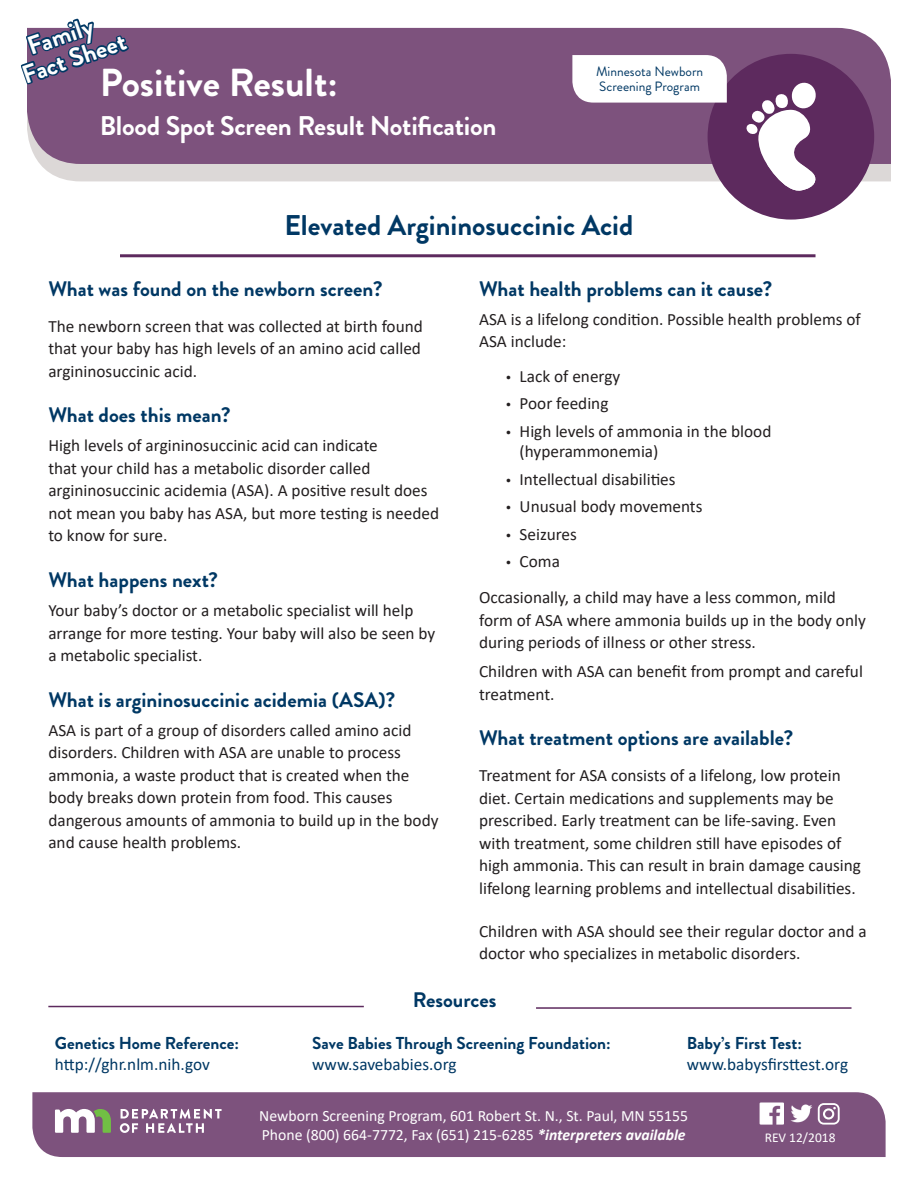
<style>
.page{position:relative;width:918px;height:1188px;background:#fff}
.page>*{position:absolute;margin:0;border:0;box-sizing:border-box;transform-origin:0 0}
.H1_disorder{font:700 39px "Brandon Grotesque";color:#fff}
.H2_type{font:700 28.5px "Brandon Grotesque";color:#003864}
.H1_disorder-2{font:700 27px "Brandon Grotesque";letter-spacing:-.01em;color:#fff}
.H1_disorder-3{font:700 25.5px/25.5px "Brandon Grotesque";color:#fff;text-align:center}
.H3_title{font:700 21px "Brandon Grotesque";color:#003864}
.H2_resources{font:700 21px "Brandon Grotesque";color:#003864}
.t1{font:17.25px/22.5px "Calibri";color:#231f20}
.t2{font:700 17.25px "Brandon Grotesque";color:#003864}
.t3{font:17.25px "Calibri";color:#003864}
.t4{font:15.75px "Calibri";color:#fff}
.Paragraph_program{font:13.5px/15px "Brandon Grotesque";color:#003864}
.Paragraph_rev{font:13.5px "Calibri";color:#fff}
.s1{font-family:"Myriad Pro"}
.s2{font-weight:700;font-style:italic}
</style>
<div class="page">
<div style="left:32px;top:1092px;width:854px;height:65px;background:#7d527d"></div>
<div style="left:40px;top:164px;width:851px;height:17px;background:#dcd8d7"></div>
<div style="left:27px;top:28px;width:864px;height:136px;background:#7d527d"></div>
<hr style="left:120px;top:254px;width:696px;height:3px;background:#5d2a5e">
<hr style="left:536px;top:1007px;width:316px;height:2px;background:#5d2a5e">
<hr style="left:48px;top:1006px;width:316px;height:1px;background:#5d2a5e">
<svg style="left:55px;top:1109px;width:56px;height:24px"></svg>
<svg style="left:120px;top:1109px;width:102px;height:24px"></svg>
<img style="left:760px;top:1103px;width:24px;height:22px">
<img style="left:790px;top:1103px;width:22px;height:22px">
<div style="left:818px;top:1103px;width:22px;height:22px;border:2px solid #fff;border-radius:5px"></div>
<div style="left:823px;top:1108px;width:11px;height:12px;border:2px solid #fff;border-radius:50%"></div>
<svg style="left:21px;top:18px;width:108px;height:84px;background:#6e6489"></svg>
<svg style="left:572px;top:54px;width:302px;height:166px"></svg>
<h1 class="H1_disorder-3" style="left:11px;top:40px;width:109px;rotate:-19deg">Family<br>Fact Sheet</h1>
<h1 class="H1_disorder" style="left:100px;top:55px;width:240px">Positive Result:</h1>
<h1 class="H1_disorder-2" style="left:100px;top:107px;width:398px">Blood Spot Screen Result Notification</h1>
<p class="Paragraph_program" style="left:596px;top:64px;width:109px">Minnesota Newborn<br>Screening Program</p>
<h2 class="H2_type" style="left:285px;top:205px;width:350px">Elevated Argininosuccinic Acid</h2>
<h3 class="H3_title" style="left:48px;top:274px;width:336px">What was found on the newborn screen?</h3>
<p class="t1" style="left:48px;top:314px;width:376px;text-align:justify">The newborn screen that was collected at birth found that your baby has high levels of an amino acid called argininosuccinic acid.</p>
<h3 class="H3_title" style="left:48px;top:400px;width:184px">What does this mean?</h3>
<p class="t1" style="left:48px;top:434px;width:392px">High levels of argininosuccinic acid can indicate<br>that your child has a metabolic disorder called argininosuccinic acidemia (ASA). A positive result does not mean you baby has ASA, but more testing is needed to know for sure.</p>
<h3 class="H3_title" style="left:48px;top:565px;width:171px">What happens next?</h3>
<p class="t1" style="left:48px;top:599px;width:389px">Your baby’s doctor or a metabolic specialist will help arrange for more testing. Your baby will also be seen by a metabolic specialist.</p>
<h3 class="H3_title" style="left:48px;top:685px;width:348px">What is argininosuccinic acidemia (ASA)?</h3>
<p class="t1" style="left:48px;top:718px;width:392px">ASA is part of a group of disorders called amino acid disorders. Children with ASA are unable to process ammonia, a waste product that is created when the body breaks down protein from food. This causes dangerous amounts of ammonia to build up in the body and cause health problems.</p>
<h3 class="H3_title" style="left:479px;top:274px;width:295px">What health problems can it cause?</h3>
<p class="t1" style="left:479px;top:308px;width:383px">ASA is a lifelong condition. Possible health problems of<br>ASA include:</p>
<p class="t1" style="left:506px;top:364px;width:116px"><span class="s1">•</span> Lack of energy</p>
<p class="t1" style="left:506px;top:392px;width:104px"><span class="s1">•</span> Poor feeding</p>
<p class="t1" style="left:520px;top:420px;width:253px;line-height:20.7px;text-indent:-14px"><span class="s1">•</span> High levels of ammonia in the blood (hyperammonemia)</p>
<p class="t1" style="left:506px;top:467px;width:171px"><span class="s1">•</span> Intellectual disabilities</p>
<p class="t1" style="left:506px;top:495px;width:198px"><span class="s1">•</span> Unusual body movements</p>
<p class="t1" style="left:506px;top:522px;width:72px"><span class="s1">•</span> Seizures</p>
<p class="t1" style="left:506px;top:550px;width:55px"><span class="s1">•</span> Coma</p>
<p class="t1" style="left:479px;top:586px;width:388px">Occasionally, a child may have a less common, mild form of ASA where ammonia builds up in the body only during periods of illness or other stress.</p>
<p class="t1" style="left:479px;top:660px;width:385px">Children with ASA can benefit from prompt and careful treatment.</p>
<h3 class="H3_title" style="left:479px;top:723px;width:316px">What treatment options are available?</h3>
<p class="t1" style="left:479px;top:764px;width:383px">Treatment for ASA consists of a lifelong, low protein diet. Certain medications and supplements may be prescribed. Early treatment can be life-saving. Even with treatment, some children still have episodes of high ammonia. This can result in brain damage causing lifelong learning problems and intellectual disabilities.</p>
<p class="t1" style="left:479px;top:919px;width:389px">Children with ASA should see their regular doctor and a doctor who specializes in metabolic disorders.</p>
<h2 class="H2_resources" style="left:413px;top:986px;width:85px">Resources</h2>
<h3 class="t2" style="left:55px;top:1031px;width:186px">Genetics Home Reference:</h3>
<p class="t3" style="left:55px;top:1052px;width:156px">http://ghr.nlm.nih.gov</p>
<h3 class="t2" style="left:687px;top:1031px;width:117px">Baby’s First Test:</h3>
<p class="t3" style="left:687px;top:1052px;width:163px">www.babysfirsttest.org</p>
<p class="t4" style="left:259px;top:1105px;width:431px">Newborn Screening Program, 601 Robert St. N., St. Paul, MN 55155</p>
<p class="t4" style="left:262px;top:1123px;width:425px">Phone (800) 664-7772, Fax (651) 215-6285 <span class="s2">*interpreters available</span></p>
<p class="Paragraph_rev" style="left:765px;top:1128px;width:72px">REV 12/2018</p>
<h3 class="t2" style="left:312px;top:1031px;width:300px">Save Babies Through Screening Foundation:</h3>
<p class="t3" style="left:312px;top:1052px;width:146px">www.savebabies.org</p>
</div>
